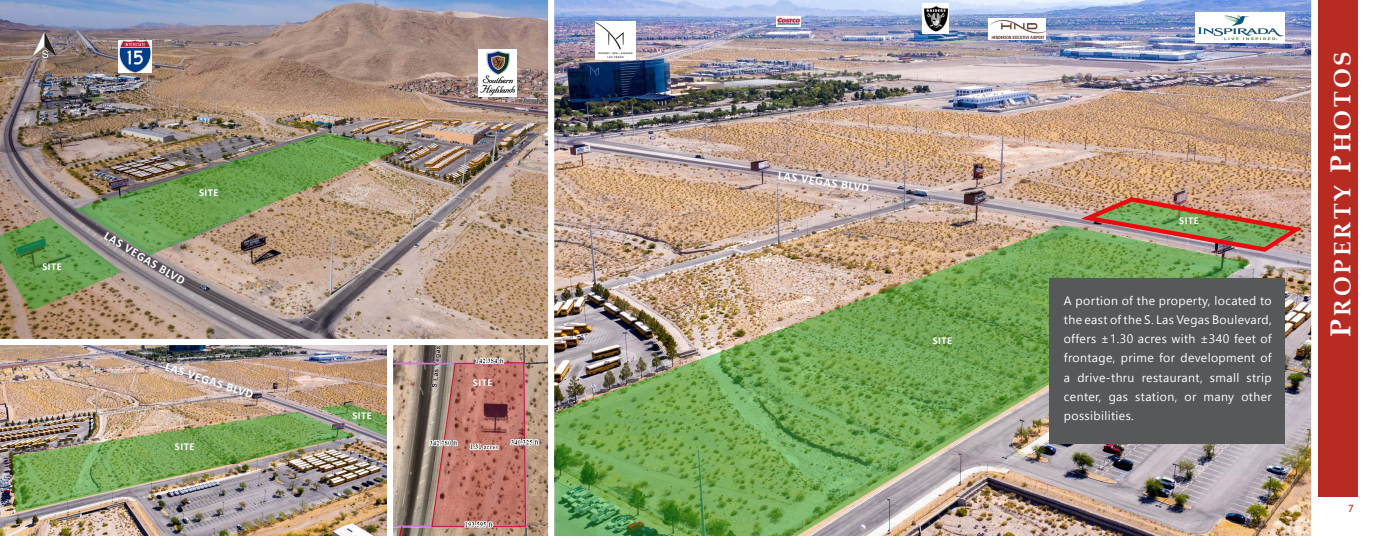
<style>
.page{position:relative;width:1386px;height:536px;background:#fff}
.page>*{position:absolute;margin:0;border:0;box-sizing:border-box;transform-origin:0 0}
.t1{font:700 23.62px "Book Antiqua";letter-spacing:.12em;color:#fff}
.t2{font:12.25px/19.2px "Nirmala UI";letter-spacing:.03em;color:#fff;text-align:justify}
.Body_Copy{font:700 12.25px "Calibri";color:#fff}
.t3{font:11.03px "Myriad Pro";color:#b41d15}
.Body_Copy-2{font:700 10.5px "Calibri";letter-spacing:.05em;color:#fff}
.t4{font:10.5px "Microsoft Sans Serif";color:#fff}
.s1{font-size:28.88px}
</style>
<div class="page">
<img style="left:0;top:0;width:548px;height:339px">
<img style="left:393px;top:345px;width:155px;height:191px">
<img style="left:0;top:345px;width:387px;height:191px">
<img style="left:548px;top:0;width:764px;height:536px">
<div style="left:1318px;top:0;width:40px;height:496px;background:#b82b23"></div>
<img style="left:554px;top:225px;width:697px;height:311px">
<div style="left:1050px;top:279px;width:235px;height:165px;background:#57585a"></div>
<img style="left:1073px;top:194px;width:235px;height:60px">
<img style="left:76px;top:133px;width:326px;height:122px">
<img style="left:0;top:217px;width:122px;height:94px">
<img style="left:13px;top:411px;width:342px;height:101px">
<svg style="left:318px;top:404px;width:68px;height:32px;background:#879b70"></svg>
<img style="left:118px;top:41px;width:33px;height:31px">
<svg style="left:989px;top:18px;width:57px;height:22px"></svg>
<img style="left:989px;top:20px;width:57px;height:18px">
<img style="left:922px;top:4px;width:27px;height:29px">
<img style="left:595px;top:21px;width:40px;height:38px">
<div style="left:1195px;top:13px;width:90px;height:30px;background:#fff"></div>
<img style="left:1198px;top:15px;width:86px;height:25px">
<img style="left:478px;top:49px;width:38px;height:47px">
<img style="left:33px;top:32px;width:24px;height:25px">
<img style="left:776px;top:16px;width:25px;height:10px">
<p class="t4" style="left:42px;top:47px;width:9px">S</p>
<p class="Body_Copy-2" style="left:42px;top:259px;width:21px">SITE</p>
<p class="Body_Copy-2" style="left:199px;top:185px;width:21px">SITE</p>
<p class="Body_Copy" style="left:110px;top:227px;width:94px;rotate:31deg">LAS VEGAS BLVD</p>
<p class="Body_Copy" style="left:168px;top:358px;width:94px;rotate:18deg">LAS VEGAS BLVD</p>
<p class="Body_Copy-2" style="left:175px;top:439px;width:21px">SITE</p>
<p class="Body_Copy-2" style="left:352px;top:408px;width:21px">SITE</p>
<p class="Body_Copy-2" style="left:473px;top:375px;width:21px">SITE</p>
<p class="Body_Copy" style="left:779px;top:166px;width:94px;rotate:8deg">LAS VEGAS BLVD</p>
<p class="Body_Copy-2" style="left:933px;top:333px;width:21px">SITE</p>
<p class="Body_Copy-2" style="left:1179px;top:213px;width:21px">SITE</p>
<p class="t2" style="left:1064px;top:289px;width:209px">A portion of the property, located to the east of the S. Las Vegas Boulevard, offers ±1.30 acres with ±340 feet of frontage, prime for development of a drive-thru restaurant, small strip center, gas station, or many other possibilities.</p>
<p class="t1" style="left:1326px;top:337px;width:287px;rotate:-90deg"><span class="s1">P</span>ROPERTY <span class="s1">P</span>HOTOS</p>
<p class="t3" style="left:1348px;top:501px;width:7px">7</p>
</div>
